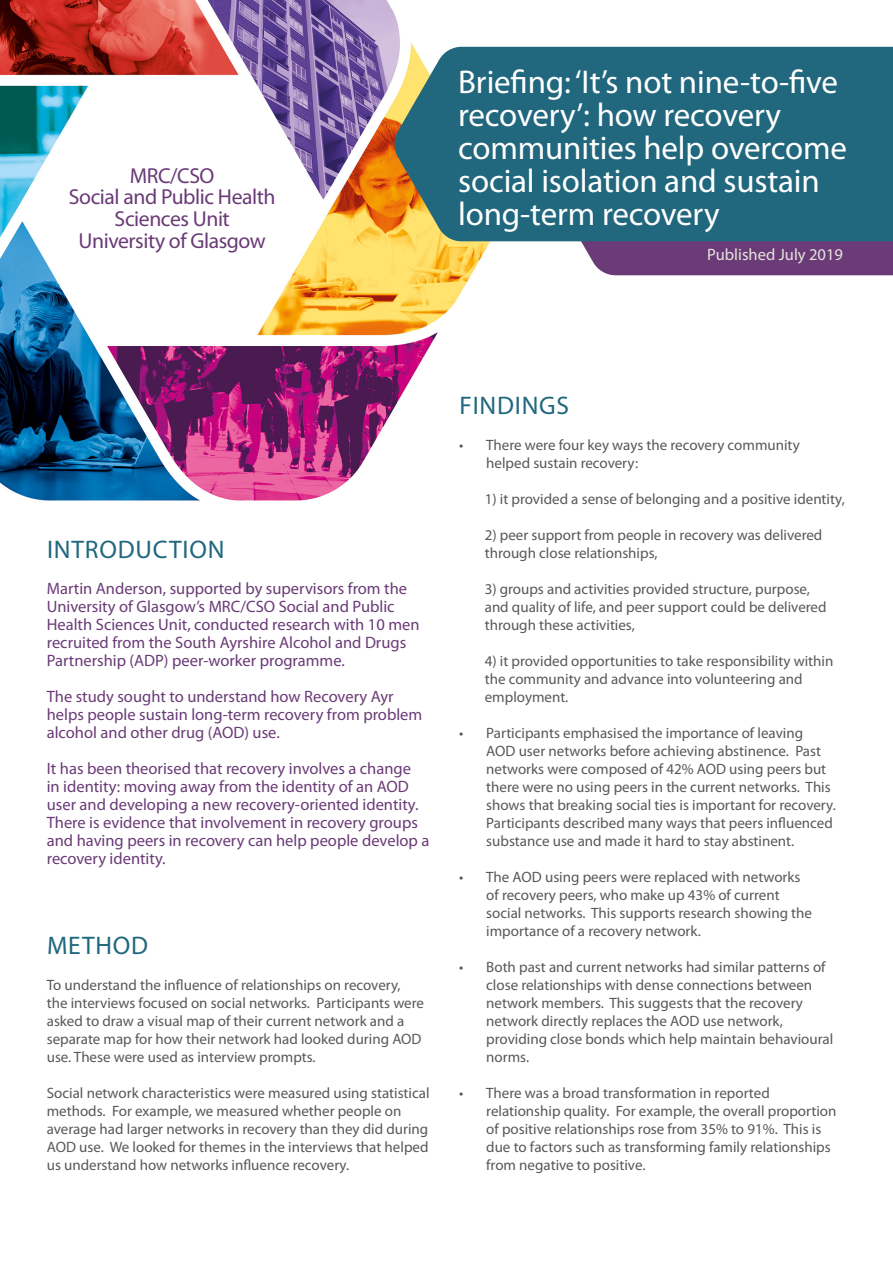
<style>
.page{position:relative;width:893px;height:1263px;background:#fff}
.page>*{position:absolute;margin:0;border:0;box-sizing:border-box;transform-origin:0 0}
.t1{font:33px/33px "Myriad Pro";letter-spacing:-.005em;color:#fff}
.t2{font:25.5px "Myriad Pro";letter-spacing:.03em;color:#21677e}
.t3{font:21.6px "Myriad Pro";letter-spacing:-.02em;color:#6a3b77}
.MAIN_TEXT_INTRO{font:16.5px/18px "Myriad Pro";color:#6a3b77}
.MAIN_TEXT_INTRO-2{font:16.5px "Myriad Pro";color:#e6e3df}
.MAIN_TEXT_10_12{font:15px/18px "Myriad Pro";color:#57585a}
</style>
<div class="page">
<svg style="left:547px;top:241px;width:346px;height:34px;background:#7c5488"></svg>
<img style="left:0;top:0;width:503px;height:501px">
<div style="left:393px;top:47px;width:500px;height:194px;background:#21677e"></div>
<p class="t3" style="left:130px;top:162px;width:86px">MRC/CSO</p>
<p class="t3" style="left:69px;top:184px;width:208px">Social and Public Health</p>
<p class="t3" style="left:115px;top:205px;width:117px">Sciences Unit</p>
<p class="t3" style="left:79px;top:227px;width:189px">University of Glasgow</p>
<p class="t1" style="left:458px;top:65px;width:381px">Briefing: ‘It’s not nine-to-five recovery’: how recovery</p>
<p class="t1" style="left:458px;top:131px;width:390px">communities help overcome</p>
<p class="t1" style="left:458px;top:164px;width:363px">social isolation and sustain</p>
<p class="t1" style="left:458px;top:197px;width:263px">long-term recovery</p>
<p class="MAIN_TEXT_INTRO-2" style="left:707px;top:244px;width:137px">Published July 2019</p>
<p class="t2" style="left:47px;top:534px;width:179px">INTRODUCTION</p>
<p class="MAIN_TEXT_INTRO" style="left:47px;top:579px;width:374px">Martin Anderson, supported by supervisors from the University of Glasgow’s MRC/CSO Social and Public Health Sciences Unit, conducted research with 10 men recruited from the South Ayrshire Alcohol and Drugs Partnership (ADP) peer-worker programme.</p>
<p class="MAIN_TEXT_INTRO" style="left:47px;top:687px;width:377px">The study sought to understand how Recovery Ayr helps people sustain long-term recovery from problem alcohol and other drug (AOD) use.</p>
<p class="MAIN_TEXT_INTRO" style="left:47px;top:759px;width:384px">It has been theorised that recovery involves a change<br>in identity: moving away from the identity of an AOD user and developing a new recovery-oriented identity.<br>There is evidence that involvement in recovery groups and having peers in recovery can help people develop a recovery identity.</p>
<p class="t2" style="left:47px;top:930px;width:103px">METHOD</p>
<p class="MAIN_TEXT_10_12" style="left:47px;top:976px;width:379px">To understand the influence of relationships on recovery, the interviews focused on social networks. Participants were asked to draw a visual map of their current network and a separate map for how their network had looked during AOD use. These were used as interview prompts.</p>
<p class="MAIN_TEXT_10_12" style="left:47px;top:1084px;width:384px">Social network characteristics were measured using statistical methods. For example, we measured whether people on average had larger networks in recovery than they did during AOD use. We looked for themes in the interviews that helped us understand how networks influence recovery.</p>
<p class="t2" style="left:459px;top:390px;width:111px">FINDINGS</p>
<p class="MAIN_TEXT_10_12" style="left:486px;top:436px;width:315px;text-indent:-27px">• There were four key ways the recovery community helped sustain recovery:</p>
<p class="MAIN_TEXT_10_12" style="left:485px;top:490px;width:361px">1) it provided a sense of belonging and a positive identity,</p>
<p class="MAIN_TEXT_10_12" style="left:485px;top:526px;width:339px">2) peer support from people in recovery was delivered through close relationships,</p>
<p class="MAIN_TEXT_10_12" style="left:485px;top:580px;width:343px">3) groups and activities provided structure, purpose, and quality of life, and peer support could be delivered through these activities,</p>
<p class="MAIN_TEXT_10_12" style="left:485px;top:652px;width:350px">4) it provided opportunities to take responsibility within the community and advance into volunteering and employment.</p>
<p class="MAIN_TEXT_10_12" style="left:486px;top:724px;width:351px;text-indent:-27px">• Participants emphasised the importance of leaving AOD user networks before achieving abstinence. Past networks were composed of 42% AOD using peers but there were no using peers in the current networks. This shows that breaking social ties is important for recovery.<br>Participants described many ways that peers influenced substance use and made it hard to stay abstinent.</p>
<p class="MAIN_TEXT_10_12" style="left:486px;top:868px;width:327px;text-indent:-27px">• The AOD using peers were replaced with networks of recovery peers, who make up 43% of current social networks. This supports research showing the importance of a recovery network.</p>
<p class="MAIN_TEXT_10_12" style="left:486px;top:958px;width:349px;text-indent:-27px">• Both past and current networks had similar patterns of close relationships with dense connections between network members. This suggests that the recovery network directly replaces the AOD use network, providing close bonds which help maintain behavioural norms.</p>
<p class="MAIN_TEXT_10_12" style="left:486px;top:1084px;width:352px;text-indent:-27px">• There was a broad transformation in reported relationship quality. For example, the overall proportion of positive relationships rose from 35% to 91%. This is due to factors such as transforming family relationships from negative to positive.</p>
</div>
